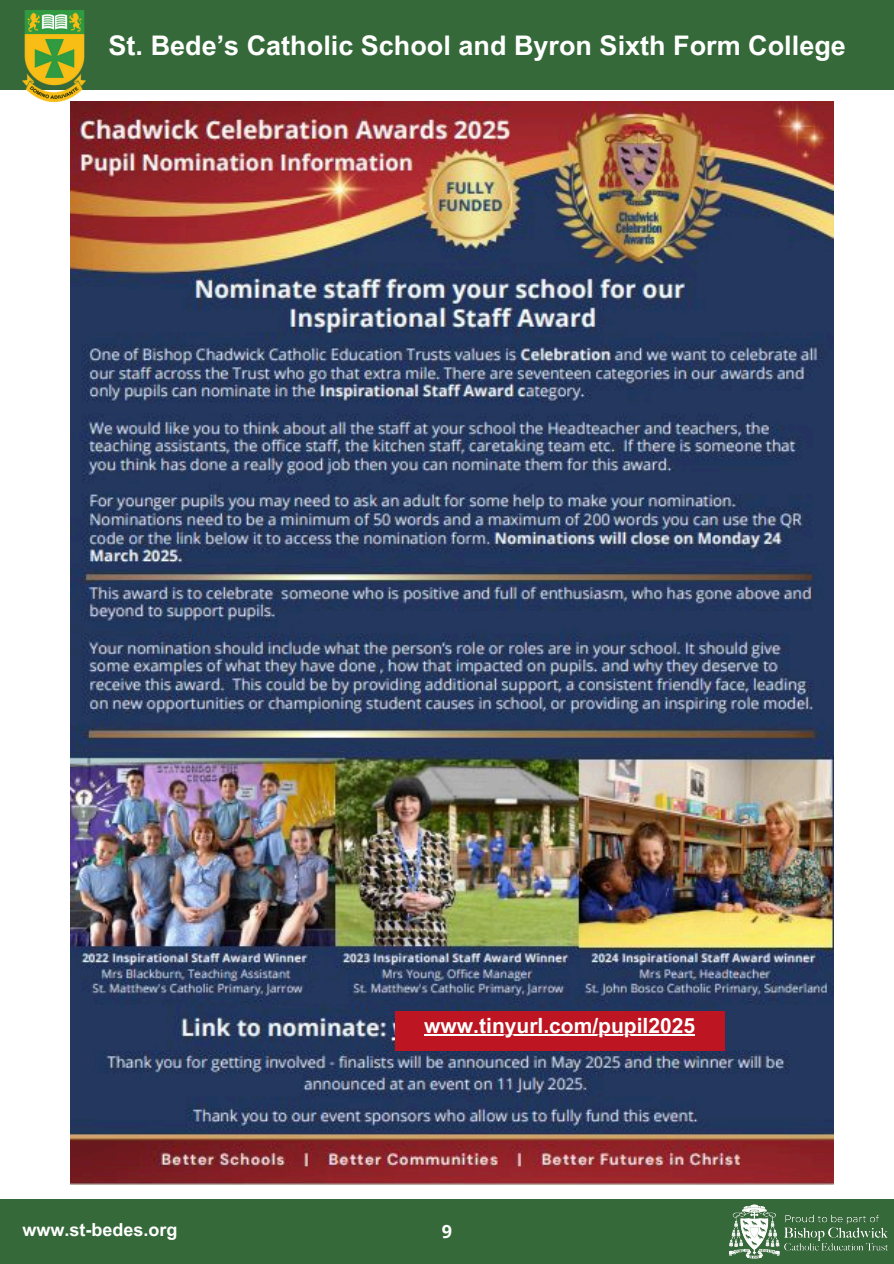
<style>
.page{position:relative;width:894px;height:1264px;background:#fff}
.page>*{position:absolute;margin:0;border:0;box-sizing:border-box;transform-origin:0 0}
.t1{font:700 27px "Arial MT Pro";color:#fff}
.t2{font:700 21px "Arial MT Pro";color:#fff}
.t3{font:700 18px "Arial MT Pro";color:#fff}
.t4{font:700 18px "Open Sans";color:#fff}
</style>
<div class="page">
<div style="left:0;top:1199px;width:893px;height:64px;background:#356939"></div>
<div style="left:0;top:0;width:893px;height:89px;background:#356939"></div>
<img style="left:729px;top:1204px;width:159px;height:55px">
<img style="left:22px;top:10px;width:63px;height:91px">
<img style="left:71px;top:102px;width:761px;height:1082px">
<div style="left:394px;top:1010px;width:330px;height:40px;background:#bd1521"></div>
<hr style="left:424px;top:1034px;width:271px;height:1px;background:#fff">
<p class="t1" style="left:109px;top:35px;width:738px">St. Bede’s Catholic School and Byron Sixth Form College</p>
<p class="t2" style="left:424px;top:1018px;width:272px">www.tinyurl.com/pupil2025</p>
<h1 class="t3" style="left:22px;top:1223px;width:157px">www.st-bedes.org</h1>
<p class="t4" style="left:441px;top:1218px;width:12px">9</p>
</div>
